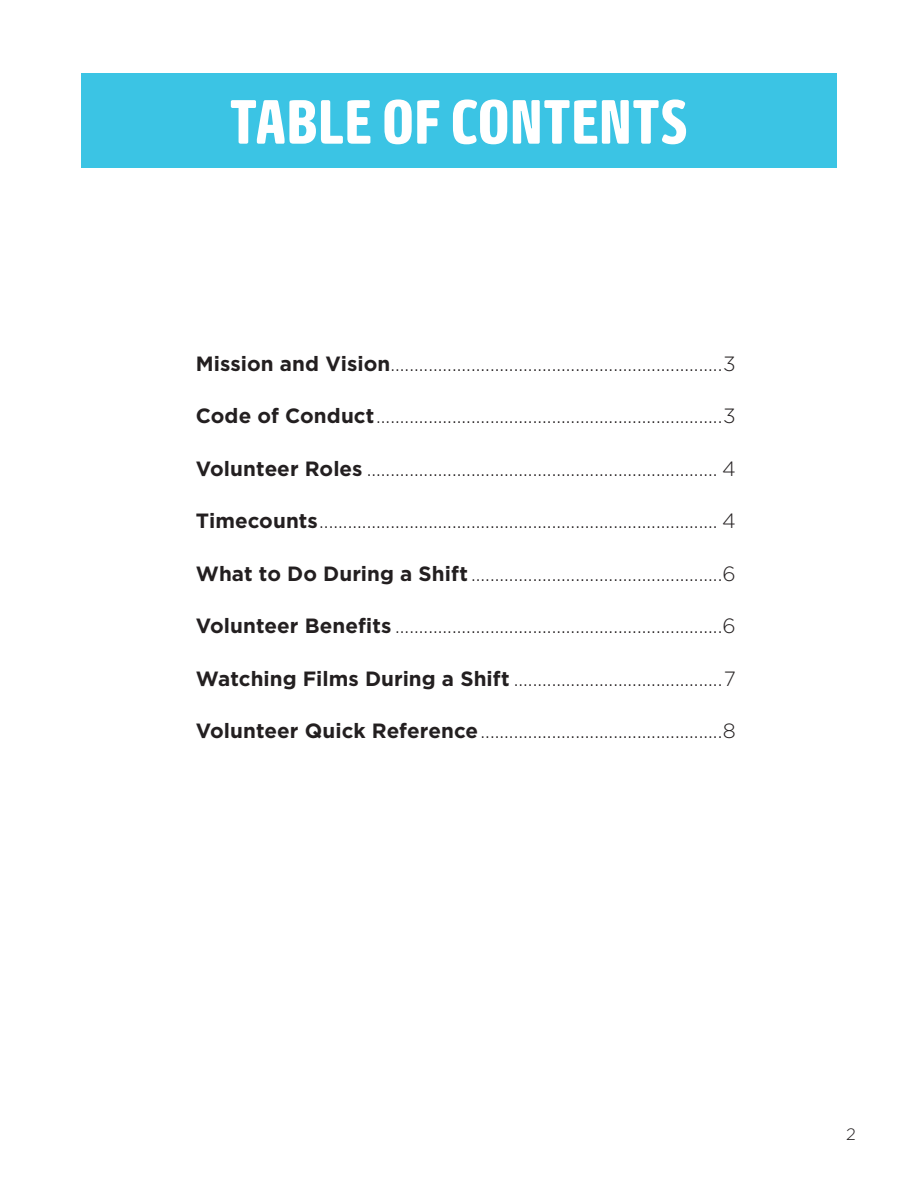
<style>
.page{position:relative;width:918px;height:1188px;background:#fff}
.page>*{position:absolute;margin:0;border:0;box-sizing:border-box;transform-origin:0 0}
.t1{font:700 condensed 66px "Oso Sans";letter-spacing:-.005em;color:#fff}
.t2{font:300 20.7px "Gotham";color:#231f20}
.t3{font:300 16.5px "Gotham";color:#231f20}
.s1{font-weight:700}
</style>
<div class="page">
<div style="left:81px;top:74px;width:756px;height:94px;background:#3bc4e4"></div>
<h1 class="t1" style="left:230px;top:77px;width:460px">TABLE OF CONTENTS</h1>
<p class="t2" style="left:196px;top:350px;width:542px"><span class="s1">Mission and Vision</span>......................................................................3</p>
<p class="t2" style="left:196px;top:403px;width:542px"><span class="s1">Code of Conduct</span>.........................................................................3</p>
<p class="t2" style="left:196px;top:455px;width:542px"><span class="s1">Volunteer Roles</span> .......................................................................... 4</p>
<p class="t2" style="left:196px;top:508px;width:542px"><span class="s1">Timecounts</span>.................................................................................... 4</p>
<p class="t2" style="left:196px;top:560px;width:542px"><span class="s1">What to Do During a Shift</span> .....................................................6</p>
<p class="t2" style="left:196px;top:613px;width:542px"><span class="s1">Volunteer Benefits</span> .....................................................................6</p>
<p class="t2" style="left:196px;top:665px;width:542px"><span class="s1">Watching Films During a Shift</span> ............................................7</p>
<p class="t2" style="left:196px;top:718px;width:542px"><span class="s1">Volunteer Quick Reference</span>...................................................8</p>
<p class="t3" style="left:846px;top:1124px;width:11px">2</p>
</div>
